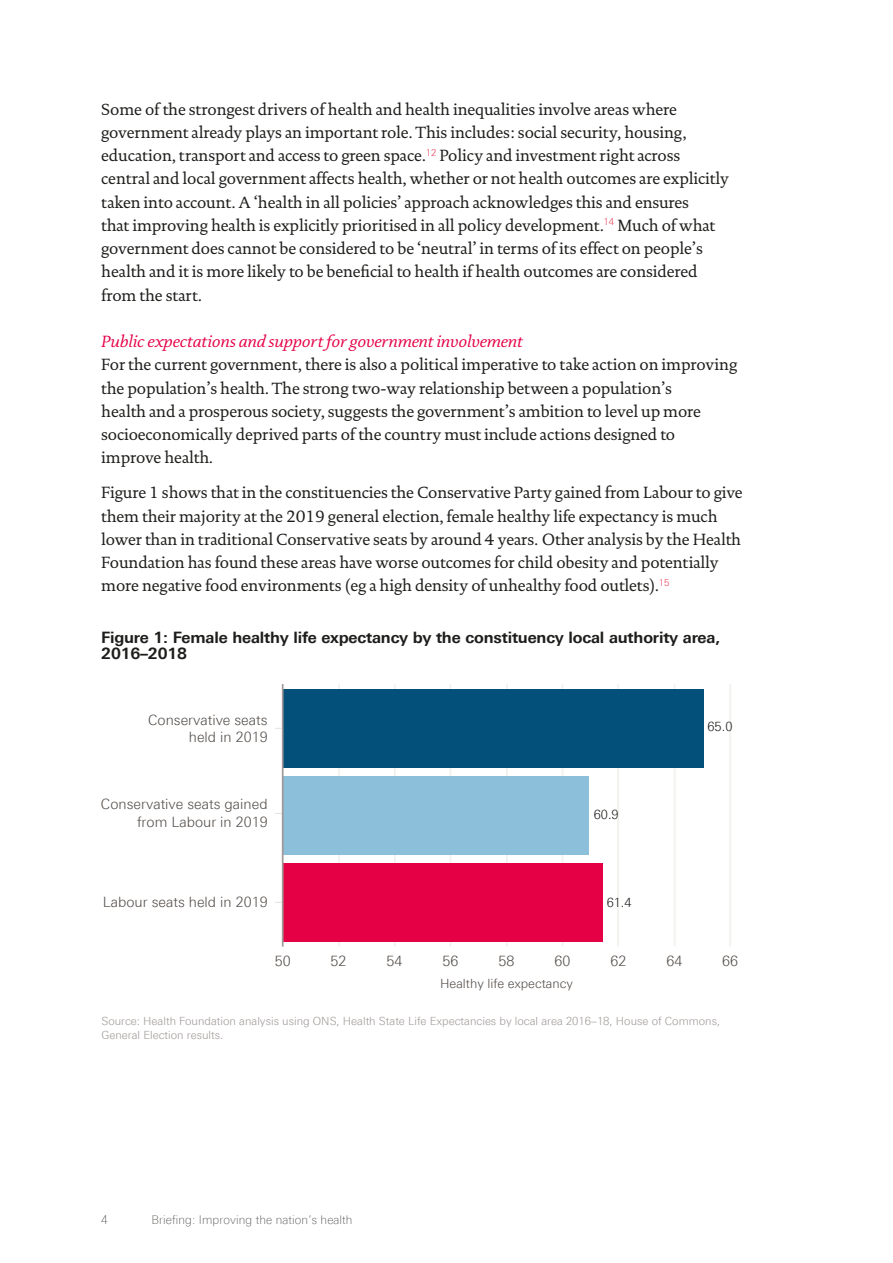
<style>
.page{position:relative;width:893px;height:1263px;background:#fff}
.page>*{position:absolute;margin:0;border:0;box-sizing:border-box;transform-origin:0 0}
.t1{font:16.5px/23.2px "DTL Documenta TOT";letter-spacing:-.01em;color:#1d1d1b}
.t2{font:italic 16.5px "DTL Documenta TOT";letter-spacing:-.01em;color:#e50046}
.t3{font:700 15.75px/16.5px "Linotype Univers 630";letter-spacing:-.01em;color:#1d1d1b}
.t4{font:300 14.25px/17.2px "LT Univers Basic";color:#534d49;text-align:right}
.t5{font:300 12.75px "LT Univers Basic";color:#534d49}
.t6{font:300 12.75px "LT Univers Basic";color:#1d1d1b}
.t7{font:100 12px "Linotype Univers 230";letter-spacing:.01em;color:#4b4b4a}
.t8{font:300 11.25px/13.5px "LT Univers Basic";color:#a09997}
</style>
<div class="page">
<hr style="left:338px;top:684px;width:2px;height:263px;background:#f2f1ed">
<hr style="left:394px;top:684px;width:2px;height:263px;background:#f2f1ed">
<hr style="left:450px;top:684px;width:1px;height:263px;background:#f2f1ed">
<hr style="left:506px;top:684px;width:2px;height:263px;background:#f2f1ed">
<hr style="left:562px;top:684px;width:1px;height:263px;background:#f2f1ed">
<hr style="left:617px;top:684px;width:2px;height:263px;background:#f2f1ed">
<hr style="left:674px;top:684px;width:1px;height:263px;background:#f2f1ed">
<hr style="left:729px;top:684px;width:2px;height:263px;background:#f2f1ed">
<div style="left:283px;top:863px;width:319px;height:78px;background:#e50046"></div>
<div style="left:283px;top:776px;width:306px;height:78px;background:#8bbfda"></div>
<div style="left:283px;top:689px;width:420px;height:78px;background:#03517a"></div>
<hr style="left:282px;top:684px;width:2px;height:263px;background:#a09997">
<p class="t1" style="left:101px;top:97px;width:629px">Some of the strongest drivers of health and health inequalities involve areas where government already plays an important role. This includes: social security, housing, education, transport and access to green space.<sup>12</sup> Policy and investment right across central and local government affects health, whether or not health outcomes are explicitly taken into account. A ‘health in all policies’ approach acknowledges this and ensures<br>that improving health is explicitly prioritised in all policy development.<sup>14</sup> Much of what government does cannot be considered to be ‘neutral’ in terms of its effect on people’s health and it is more likely to be beneficial to health if health outcomes are considered from the start.</p>
<p class="t2" style="left:101px;top:332px;width:423px">Public expectations and support for government involvement</p>
<p class="t1" style="left:101px;top:353px;width:637px">For the current government, there is also a political imperative to take action on improving the population’s health. The strong two-way relationship between a population’s<br>health and a prosperous society, suggests the government’s ambition to level up more socioeconomically deprived parts of the country must include actions designed to improve health.</p>
<p class="t1" style="left:101px;top:481px;width:643px">Figure 1 shows that in the constituencies the Conservative Party gained from Labour to give them their majority at the 2019 general election, female healthy life expectancy is much lower than in traditional Conservative seats by around 4 years. Other analysis by the Health Foundation has found these areas have worse outcomes for child obesity and potentially more negative food environments (eg a high density of unhealthy food outlets).<sup>15</sup></p>
<p class="t3" style="left:101px;top:629px;width:621px">Figure 1: Female healthy life expectancy by the constituency local authority area,<br>2016–2018</p>
<p class="t4" style="left:148px;top:711px;width:121px">Conservative seats held in 2019</p>
<p class="t4" style="left:101px;top:795px;width:168px">Conservative seats gained from Labour in 2019</p>
<p class="t6" style="left:594px;top:807px;width:26px">60.9</p>
<p class="t6" style="left:707px;top:719px;width:26px">65.0</p>
<p class="t4" style="left:103px;top:893px;width:166px">Labour seats held in 2019</p>
<p class="t6" style="left:607px;top:895px;width:26px">61.4</p>
<p class="t4" style="left:498px;top:952px;width:17px">58</p>
<p class="t4" style="left:554px;top:952px;width:17px">60</p>
<p class="t4" style="left:610px;top:952px;width:17px">62</p>
<p class="t4" style="left:666px;top:952px;width:17px">64</p>
<p class="t4" style="left:722px;top:952px;width:17px">66</p>
<p class="t4" style="left:275px;top:952px;width:17px">50</p>
<p class="t4" style="left:331px;top:952px;width:17px">52</p>
<p class="t4" style="left:387px;top:952px;width:17px">54</p>
<p class="t4" style="left:443px;top:952px;width:17px">56</p>
<p class="t5" style="left:440px;top:975px;width:134px">Healthy life expectancy</p>
<p class="t8" style="left:101px;top:1014px;width:620px">Source: Health Foundation analysis using ONS, Health State Life Expectancies by local area 2016–18, House of Commons,<br>General Election results.</p>
<p class="t7" style="left:101px;top:1213px;width:8px">4</p>
<p class="t7" style="left:151px;top:1213px;width:203px">Briefing: Improving the nation’s health</p>
</div>
